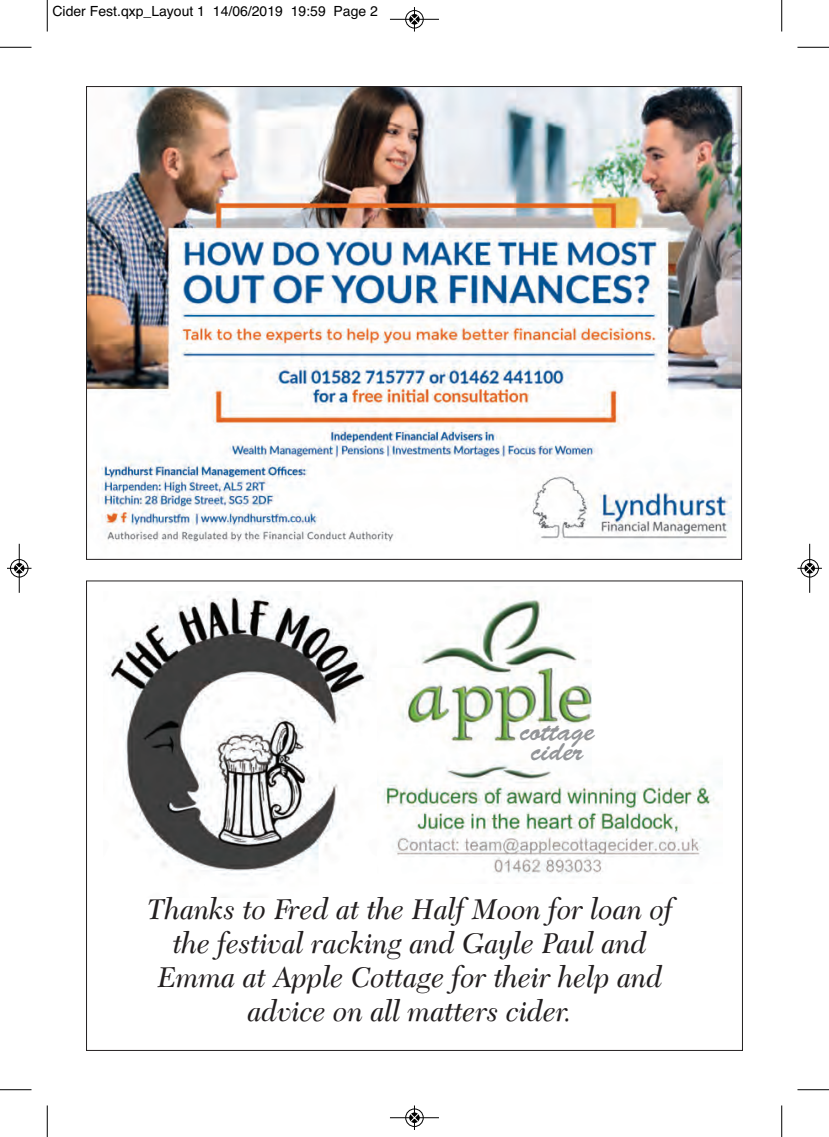
<style>
.page{position:relative;width:829px;height:1137px;background:#fff}
.page>*{position:absolute;margin:0;border:0;box-sizing:border-box;transform-origin:0 0}
.t1{font:italic 29.75px/33.9px "Transitional 511 BT";color:#231f20;text-align:center}
.t2{font:28.35px "Brush Script Std";color:#939598}
.t3{font:14px "Helvetica";color:#000}
</style>
<div class="page">
<img style="left:88px;top:88px;width:652px;height:456px">
<img style="left:106px;top:592px;width:264px;height:283px">
<img style="left:383px;top:599px;width:331px;height:276px">
<hr style="left:47px;top:0;width:1px;height:32px;background:#000">
<hr style="left:0;top:47px;width:32px;height:1px;background:#000">
<hr style="left:781px;top:0;width:1px;height:32px;background:#000">
<hr style="left:797px;top:47px;width:32px;height:1px;background:#000">
<hr style="left:47px;top:1105px;width:1px;height:31px;background:#000">
<hr style="left:0;top:1089px;width:32px;height:1px;background:#000">
<hr style="left:781px;top:1105px;width:1px;height:31px;background:#000">
<hr style="left:797px;top:1089px;width:32px;height:1px;background:#000">
<div style="left:405px;top:10px;width:19px;height:19px;border:1px solid #fff;border-radius:50%"></div>
<hr style="left:390px;top:19px;width:49px;height:1px;background:#000">
<div style="left:405px;top:10px;width:18px;height:18px;border:1px solid #000;border-radius:50%"></div>
<svg style="left:410px;top:7px;width:9px;height:25px"></svg>
<div style="left:405px;top:1108px;width:19px;height:18px;border:1px solid #fff;border-radius:50%"></div>
<hr style="left:390px;top:1117px;width:49px;height:1px;background:#000">
<div style="left:405px;top:1108px;width:18px;height:18px;border:1px solid #000;border-radius:50%"></div>
<svg style="left:410px;top:1105px;width:9px;height:24px"></svg>
<div style="left:10px;top:559px;width:19px;height:18px;border:1px solid #fff;border-radius:50%"></div>
<hr style="left:19px;top:543px;width:1px;height:49px;background:#000">
<div style="left:10px;top:559px;width:18px;height:18px;border:1px solid #000;border-radius:50%"></div>
<div style="left:14px;top:563px;width:10px;height:10px;background:#000;border-radius:50%"></div>
<svg style="left:7px;top:563px;width:25px;height:9px"></svg>
<div style="left:800px;top:559px;width:19px;height:18px;border:1px solid #fff;border-radius:50%"></div>
<hr style="left:809px;top:543px;width:1px;height:49px;background:#000">
<div style="left:800px;top:559px;width:18px;height:18px;border:1px solid #000;border-radius:50%"></div>
<div style="left:804px;top:563px;width:11px;height:10px;background:#000;border-radius:50%"></div>
<svg style="left:797px;top:563px;width:25px;height:9px"></svg>
<p class="t3" style="left:52px;top:3px;width:327px">Cider Fest.qxp_Layout 1 14/06/2019 19:59 Page 2</p>
<p class="t2" style="left:520px;top:720px;width:76px">cottage</p>
<p class="t2" style="left:531px;top:740px;width:54px">cider</p>
<p class="t1" style="left:147px;top:893px;width:527px">Thanks to Fred at the Half Moon for loan of the festival racking and Gayle Paul and Emma at Apple Cottage for their help and advice on all matters cider.</p>
</div>
